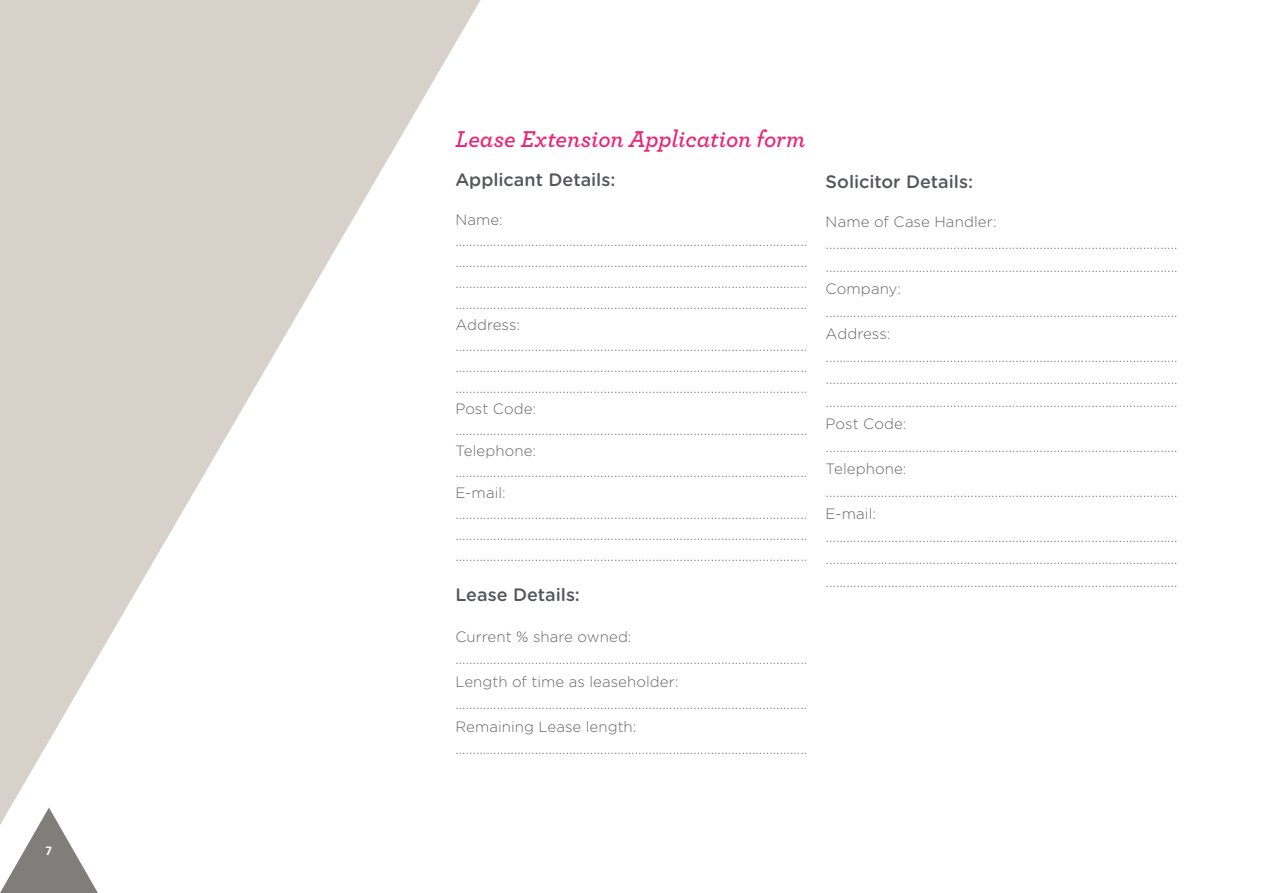
<style>
.page{position:relative;width:1263px;height:893px;background:#fff}
.page>*{position:absolute;margin:0;border:0;box-sizing:border-box;transform-origin:0 0}
.SHG_Bullet_points_2N{font:italic 600 24px "Archer";letter-spacing:-.005em;color:#ea2575}
.SHG_Bullet_points_2N-2{font:500 18px "Gotham Rounded";color:#55575a}
.SHG_Bullet_points_2N-3{font:300 15px "Gotham Rounded";letter-spacing:.005em;color:#646669}
.t1{font:700 12px "Frutiger LT Std";color:#fff}
</style>
<div class="page">
<svg style="left:0;top:0;width:480px;height:807px;fill:#d7d1ca"></svg>
<svg style="left:0;top:807px;width:98px;height:86px"></svg>
<p class="t1" style="left:46px;top:843px;width:8px">7</p>
<p class="SHG_Bullet_points_2N" style="left:455px;top:121px;width:352px">Lease Extension Application form</p>
<p class="SHG_Bullet_points_2N-2" style="left:455px;top:167px;width:162px">Applicant Details:</p>
<p class="SHG_Bullet_points_2N-3" style="left:455px;top:210px;width:49px">Name:</p>
<p class="SHG_Bullet_points_2N-3" style="left:455px;top:231px;width:353px">......................................................................................................</p>
<p class="SHG_Bullet_points_2N-3" style="left:455px;top:252px;width:353px">......................................................................................................</p>
<p class="SHG_Bullet_points_2N-3" style="left:455px;top:273px;width:353px">......................................................................................................</p>
<p class="SHG_Bullet_points_2N-3" style="left:455px;top:294px;width:353px">......................................................................................................</p>
<p class="SHG_Bullet_points_2N-3" style="left:455px;top:315px;width:66px">Address:</p>
<p class="SHG_Bullet_points_2N-3" style="left:455px;top:336px;width:353px">......................................................................................................</p>
<p class="SHG_Bullet_points_2N-3" style="left:455px;top:357px;width:353px">......................................................................................................</p>
<p class="SHG_Bullet_points_2N-3" style="left:455px;top:378px;width:353px">......................................................................................................</p>
<p class="SHG_Bullet_points_2N-3" style="left:455px;top:399px;width:82px">Post Code:</p>
<p class="SHG_Bullet_points_2N-3" style="left:455px;top:420px;width:353px">......................................................................................................</p>
<p class="SHG_Bullet_points_2N-3" style="left:455px;top:441px;width:82px">Telephone:</p>
<p class="SHG_Bullet_points_2N-3" style="left:455px;top:462px;width:353px">......................................................................................................</p>
<p class="SHG_Bullet_points_2N-3" style="left:455px;top:483px;width:52px">E-mail:</p>
<p class="SHG_Bullet_points_2N-3" style="left:455px;top:504px;width:353px">......................................................................................................</p>
<p class="SHG_Bullet_points_2N-3" style="left:455px;top:525px;width:353px">......................................................................................................</p>
<p class="SHG_Bullet_points_2N-3" style="left:455px;top:546px;width:353px">......................................................................................................</p>
<p class="SHG_Bullet_points_2N-2" style="left:455px;top:582px;width:126px">Lease Details:</p>
<p class="SHG_Bullet_points_2N-3" style="left:455px;top:626px;width:178px">Current % share owned:</p>
<p class="SHG_Bullet_points_2N-3" style="left:455px;top:649px;width:353px">......................................................................................................</p>
<p class="SHG_Bullet_points_2N-3" style="left:455px;top:671px;width:225px">Length of time as leaseholder:</p>
<p class="SHG_Bullet_points_2N-3" style="left:455px;top:694px;width:353px">......................................................................................................</p>
<p class="SHG_Bullet_points_2N-3" style="left:455px;top:716px;width:183px">Remaining Lease length:</p>
<p class="SHG_Bullet_points_2N-3" style="left:455px;top:739px;width:353px">......................................................................................................</p>
<p class="SHG_Bullet_points_2N-2" style="left:826px;top:168px;width:149px">Solicitor Details:</p>
<p class="SHG_Bullet_points_2N-3" style="left:826px;top:211px;width:172px">Name of Case Handler:</p>
<p class="SHG_Bullet_points_2N-3" style="left:826px;top:234px;width:353px">......................................................................................................</p>
<p class="SHG_Bullet_points_2N-3" style="left:826px;top:256px;width:353px">......................................................................................................</p>
<p class="SHG_Bullet_points_2N-3" style="left:826px;top:279px;width:77px">Company:</p>
<p class="SHG_Bullet_points_2N-3" style="left:826px;top:301px;width:353px">......................................................................................................</p>
<p class="SHG_Bullet_points_2N-3" style="left:826px;top:324px;width:66px">Address:</p>
<p class="SHG_Bullet_points_2N-3" style="left:826px;top:346px;width:353px">......................................................................................................</p>
<p class="SHG_Bullet_points_2N-3" style="left:826px;top:369px;width:353px">......................................................................................................</p>
<p class="SHG_Bullet_points_2N-3" style="left:826px;top:391px;width:353px">......................................................................................................</p>
<p class="SHG_Bullet_points_2N-3" style="left:826px;top:414px;width:82px">Post Code:</p>
<p class="SHG_Bullet_points_2N-3" style="left:826px;top:436px;width:353px">......................................................................................................</p>
<p class="SHG_Bullet_points_2N-3" style="left:826px;top:459px;width:82px">Telephone:</p>
<p class="SHG_Bullet_points_2N-3" style="left:826px;top:481px;width:353px">......................................................................................................</p>
<p class="SHG_Bullet_points_2N-3" style="left:826px;top:504px;width:52px">E-mail:</p>
<p class="SHG_Bullet_points_2N-3" style="left:826px;top:526px;width:353px">......................................................................................................</p>
<p class="SHG_Bullet_points_2N-3" style="left:826px;top:549px;width:353px">......................................................................................................</p>
<p class="SHG_Bullet_points_2N-3" style="left:826px;top:571px;width:353px">......................................................................................................</p>
</div>
